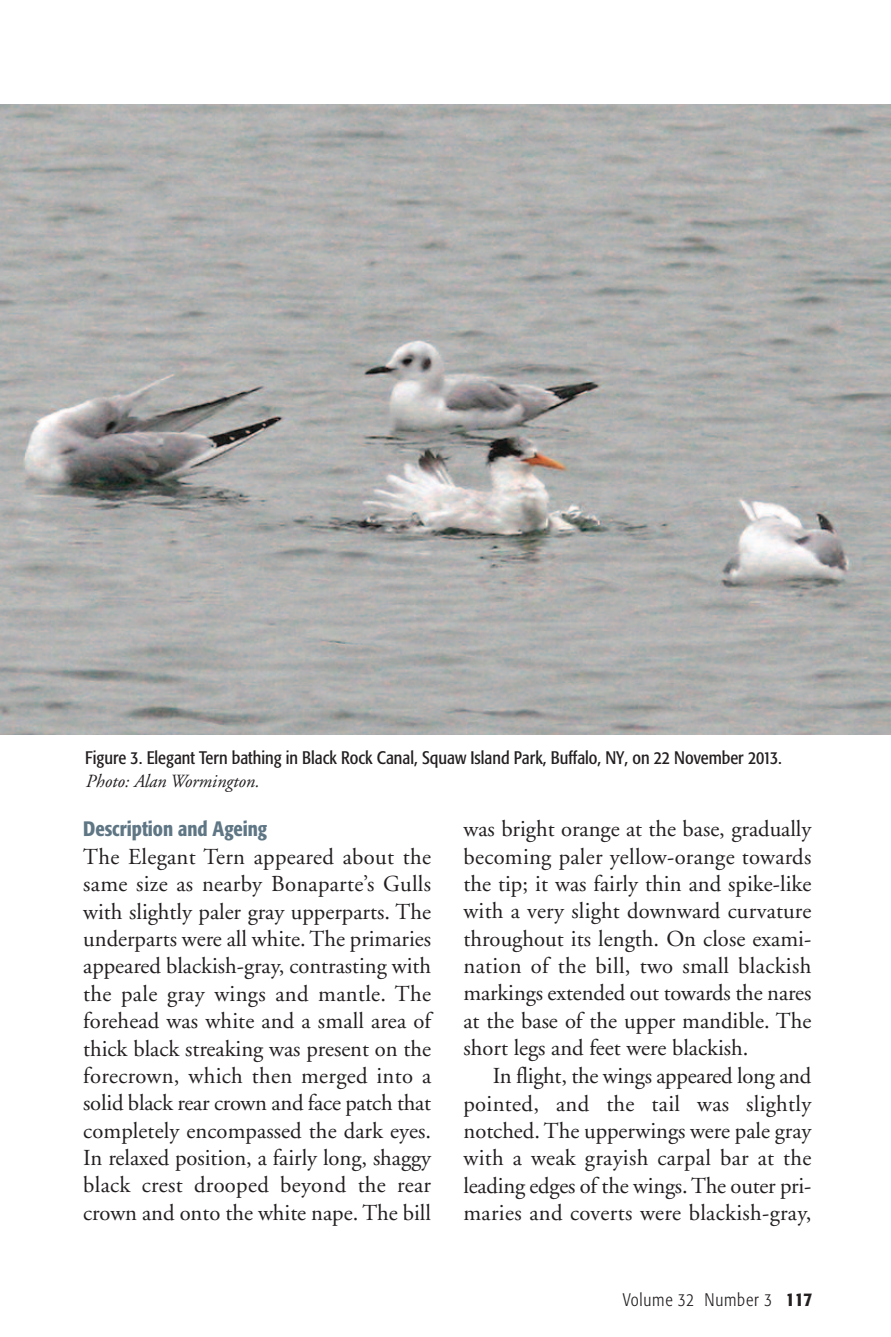
<style>
.page{position:relative;width:891px;height:1337px;background:#fff}
.page>*{position:absolute;margin:0;border:0;box-sizing:border-box;transform-origin:0 0}
.t1{font:22.72px/27.2px "Adobe Garamond";color:#231f20;text-align:justify}
.t2{font:500 condensed 20.7px "Formata";color:#5f7685}
.t3{font:italic 18.45px "Adobe Garamond";color:#231f20}
.t4{font:condensed 18px "Formata";color:#231f20}
.t5{font:300 condensed 18px "Formata";letter-spacing:.045em;color:#231f20}
.s1{font-weight:500;font-size:19.12px}
</style>
<div class="page">
<img style="left:0;top:104px;width:891px;height:631px">
<p class="t4" style="left:85px;top:750px;width:698px">Figure 3. Elegant Tern bathing in Black Rock Canal, Squaw Island Park, Buffalo, NY, on 22 November 2013.</p>
<p class="t3" style="left:85px;top:773px;width:175px">Photo: Alan Wormington.</p>
<p class="t2" style="left:83px;top:820px;width:186px">Description and Ageing</p>
<p class="t1" style="left:83px;top:845px;width:349px">The Elegant Tern appeared about the same size as nearby Bonaparte’s Gulls with slightly paler gray upperparts. The underparts were all white. The primaries appeared blackish-gray, contrasting with the pale gray wings and mantle. The forehead was white and a small area of thick black streaking was present on the forecrown, which then merged into a solid black rear crown and face patch that completely encompassed the dark eyes.<br>In relaxed position, a fairly long, shaggy black crest drooped beyond the rear crown and onto the white nape. The bill</p>
<p class="t1" style="left:463px;top:817px;width:349px">was bright orange at the base, gradually becoming paler yellow-orange towards the tip; it was fairly thin and spike-like with a very slight downward curvature throughout its length. On close exami&shy;nation of the bill, two small blackish markings extended out towards the nares at the base of the upper mandible. The short legs and feet were blackish.</p>
<p class="t1" style="left:464px;top:1064px;width:349px;text-indent:29px">In flight, the wings appeared long and pointed, and the tail was slightly notched. The upperwings were pale gray with a weak grayish carpal bar at the leading edges of the wings. The outer pri&shy;maries and coverts were blackish-gray,</p>
<p class="t5" style="left:623px;top:1292px;width:191px">Volume 32 Number 3 <span class="s1">117</span></p>
</div>
